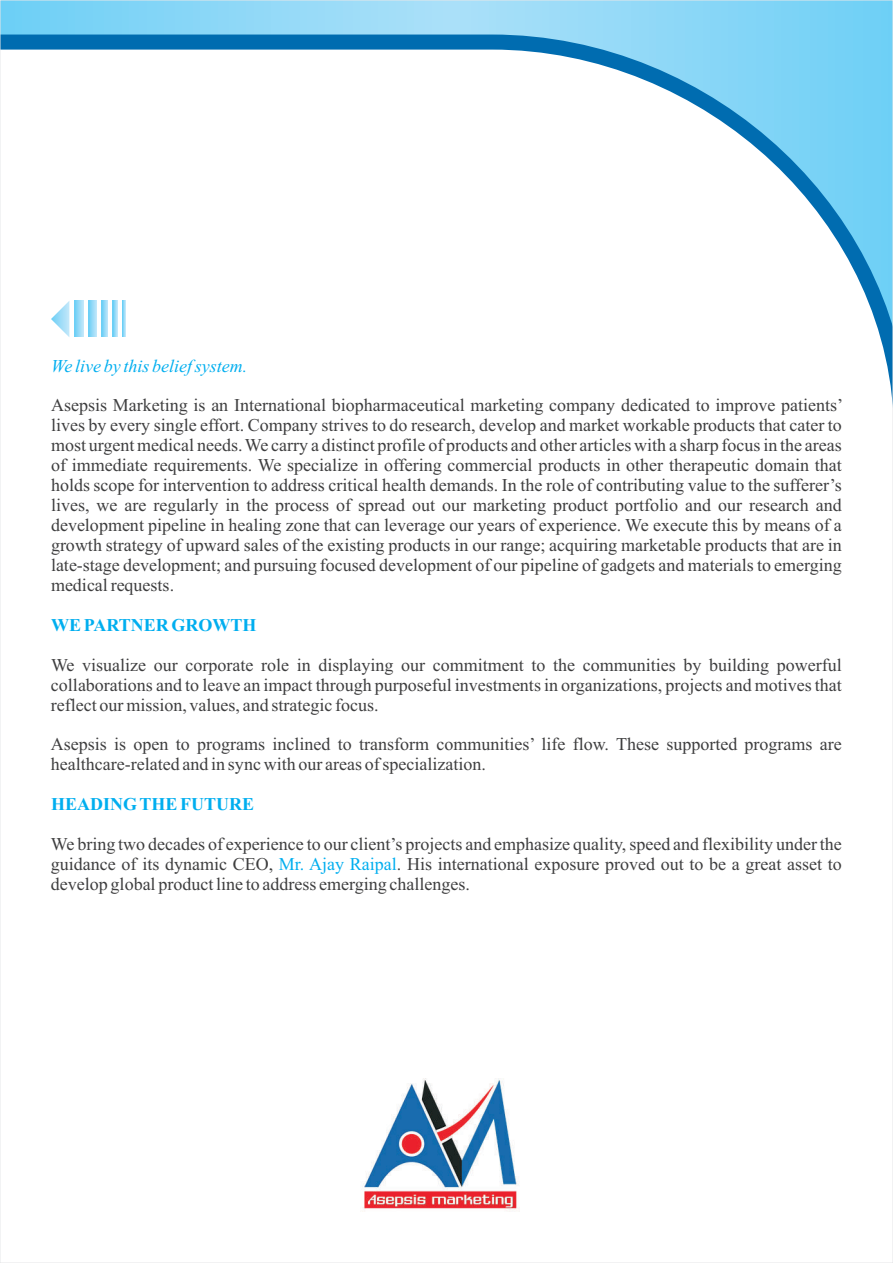
<style>
.page{position:relative;width:893px;height:1263px;background:#fff}
.page>*{position:absolute;margin:0;border:0;box-sizing:border-box;transform-origin:0 0}
.t1{font:18px/20px "Times New Roman";color:#3e3e3f;text-align:justify}
.t2{font:700 18px "Times New Roman";color:#00aeef}
.t3{font:italic 18px "Times New Roman";color:#00aeef}
.s1{color:#00aeef}
</style>
<div class="page">
<svg style="left:2px;top:2px;width:889px;height:387px"></svg>
<img style="left:362px;top:1078px;width:157px;height:134px">
<svg style="left:51px;top:301px;width:18px;height:36px"></svg>
<svg style="left:74px;top:301px;width:9px;height:36px"></svg>
<svg style="left:88px;top:301px;width:9px;height:36px"></svg>
<svg style="left:102px;top:301px;width:6px;height:36px"></svg>
<svg style="left:113px;top:301px;width:4px;height:36px"></svg>
<svg style="left:122px;top:301px;width:3px;height:36px"></svg>
<p class="t3" style="left:51px;top:359px;width:198px">We live by this belief system.</p>
<p class="t1" style="left:51px;top:397px;width:794px">Asepsis Marketing is an International biopharmaceutical marketing company dedicated to improve patients’ lives by every single effort. Company strives to do research, develop and market workable products that cater to most urgent medical needs. We carry a distinct profile of products and other articles with a sharp focus in the areas of immediate requirements. We specialize in offering commercial products in other therapeutic domain that holds scope for intervention to address critical health demands. In the role of contributing value to the sufferer’s lives, we are regularly in the process of spread out our marketing product portfolio and our research and development pipeline in healing zone that can leverage our years of experience. We execute this by means of a growth strategy of upward sales of the existing products in our range; acquiring marketable products that are in late-stage development; and pursuing focused development of our pipeline of gadgets and materials to emerging medical requests.</p>
<p class="t2" style="left:51px;top:619px;width:207px">WE PARTNER GROWTH</p>
<p class="t1" style="left:51px;top:656px;width:792px">We visualize our corporate role in displaying our commitment to the communities by building powerful collaborations and to leave an impact through purposeful investments in organizations, projects and motives that reflect our mission, values, and strategic focus.</p>
<p class="t1" style="left:51px;top:736px;width:792px">Asepsis is open to programs inclined to transform communities’ life flow. These supported programs are healthcare-related and in sync with our areas of specialization.</p>
<p class="t2" style="left:51px;top:798px;width:205px">HEADING THE FUTURE</p>
<p class="t1" style="left:51px;top:836px;width:792px">We bring two decades of experience to our client’s projects and emphasize quality, speed and flexibility under the</p>
<p class="t1" style="left:51px;top:876px;width:420px">develop global product line to address emerging challenges.</p>
<p class="t1" style="left:51px;top:856px;width:792px">guidance of its dynamic CEO, <span class="s1">Mr. Ajay Raipal</span>. His international exposure proved out to be a great asset to</p>
</div>
